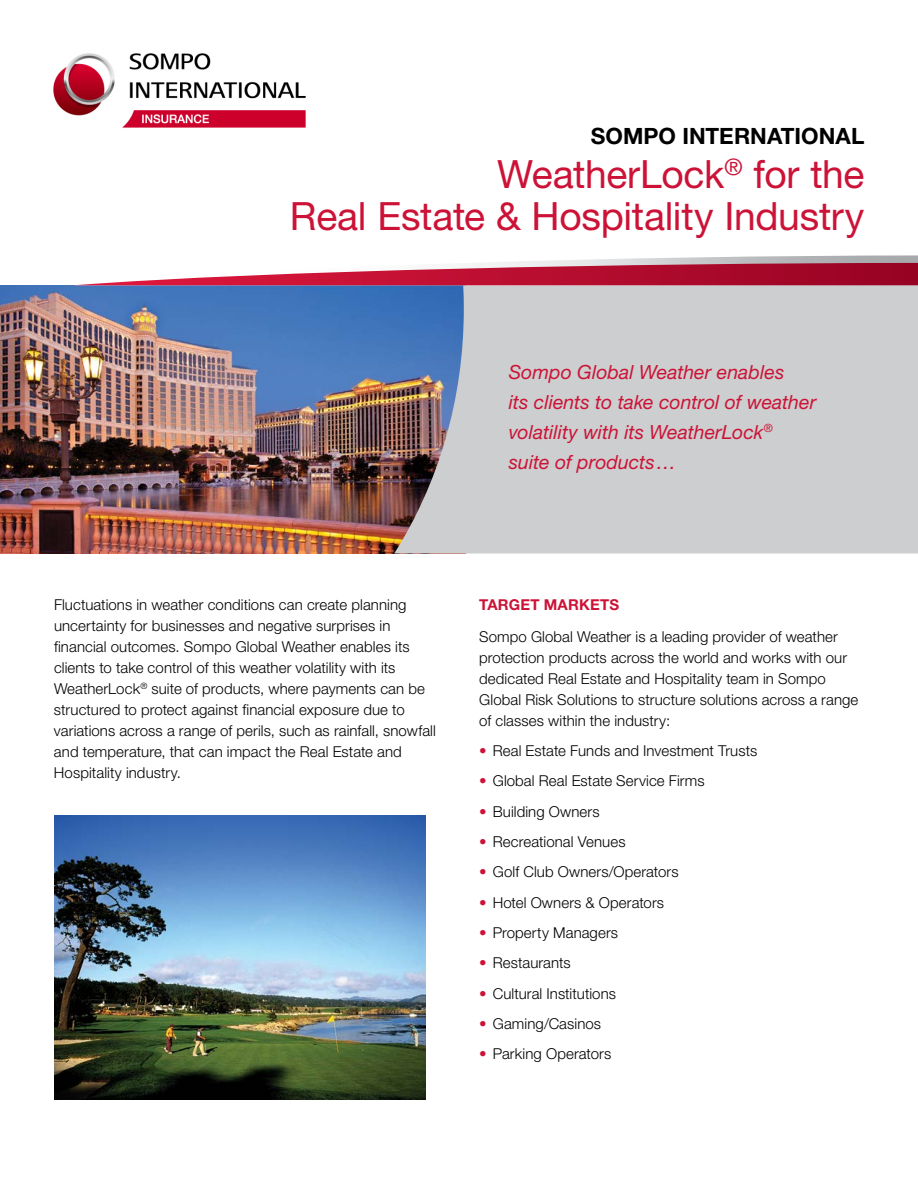
<style>
.page{position:relative;width:918px;height:1188px;background:#fff}
.page>*{position:absolute;margin:0;border:0;box-sizing:border-box;transform-origin:0 0}
.t1{font:39px/42px "Helvetica Neue";letter-spacing:-.005em;color:#cc1337;text-align:right}
.t2{font:700 22.5px "Helvetica Neue";color:#000}
.t3{font:italic 19.5px/30px "Helvetica Neue";color:#cc1337}
.t4{font:300 15px/21px "Helvetica Neue";letter-spacing:.005em;color:#000}
.t5{font:700 15px "Helvetica Neue";letter-spacing:.015em;color:#cc1337}
.s1{color:#cc1337}
</style>
<div class="page">
<img style="left:54px;top:816px;width:372px;height:284px">
<img style="left:0;top:285px;width:394px;height:269px">
<svg style="left:394px;top:285px;width:524px;height:269px;background:#c1c3c7"></svg>
<svg style="left:78px;top:255px;width:840px;height:30px"></svg>
<img style="left:53px;top:53px;width:253px;height:75px">
<h2 class="t2" style="left:591px;top:122px;width:275px">SOMPO INTERNATIONAL</h2>
<h1 class="t1" style="left:290px;top:152px;width:576px">WeatherLock<sup>®</sup> for the<br>Real Estate &amp; Hospitality Industry</h1>
<h3 class="t3" style="left:509px;top:356px;width:309px">Sompo Global Weather enables<br>its clients to take control of weather volatility with its WeatherLock<sup>® </sup>suite of products…</h3>
<p class="t4" style="left:54px;top:594px;width:383px">Fluctuations in weather conditions can create planning uncertainty for businesses and negative surprises in financial outcomes. Sompo Global Weather enables its clients to take control of this weather volatility with its WeatherLock<sup>®</sup> suite of products, where payments can be structured to protect against financial exposure due to variations across a range of perils, such as rainfall, snowfall and temperature, that can impact the Real Estate and Hospitality industry.</p>
<p class="t5" style="left:479px;top:595px;width:141px">TARGET MARKETS</p>
<p class="t4" style="left:479px;top:626px;width:381px">Sompo Global Weather is a leading provider of weather protection products across the world and works with our dedicated Real Estate and Hospitality team in Sompo Global Risk Solutions to structure solutions across a range of classes within the industry:</p>
<p class="t4" style="left:479px;top:740px;width:280px"><span class="s1">•</span> Real Estate Funds and Investment Trusts</p>
<p class="t4" style="left:479px;top:770px;width:227px"><span class="s1">•</span> Global Real Estate Service Firms</p>
<p class="t4" style="left:479px;top:801px;width:122px"><span class="s1">•</span> Building Owners</p>
<p class="t4" style="left:479px;top:831px;width:148px"><span class="s1">•</span> Recreational Venues</p>
<p class="t4" style="left:479px;top:861px;width:201px"><span class="s1">•</span> Golf Club Owners/Operators</p>
<p class="t4" style="left:479px;top:891px;width:186px"><span class="s1">•</span> Hotel Owners &amp; Operators</p>
<p class="t4" style="left:479px;top:922px;width:140px"><span class="s1">•</span> Property Managers</p>
<p class="t4" style="left:479px;top:952px;width:93px"><span class="s1">•</span> Restaurants</p>
<p class="t4" style="left:479px;top:982px;width:138px"><span class="s1">•</span> Cultural Institutions</p>
<p class="t4" style="left:479px;top:1013px;width:123px"><span class="s1">•</span> Gaming/Casinos</p>
<p class="t4" style="left:479px;top:1043px;width:134px"><span class="s1">•</span> Parking Operators</p>
</div>
